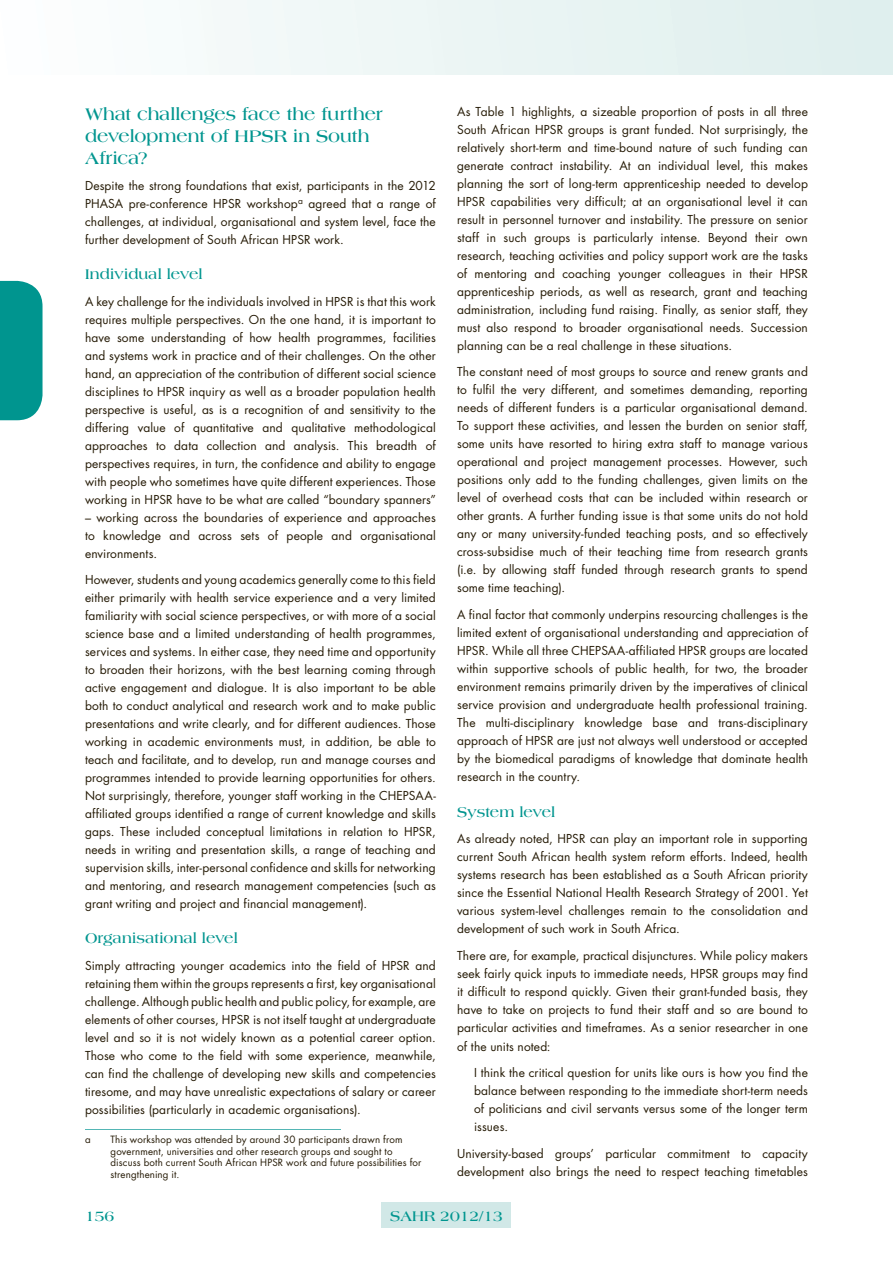
<style>
.page{position:relative;width:893px;height:1263px;background:#fff}
.page>*{position:absolute;margin:0;border:0;box-sizing:border-box;transform-origin:0 0}
.t1{font:700 18px/21.6px "Americana";color:#00958f}
.t2{font:700 15px "Americana";color:#00958f}
.t3{font:12px/18px "Futura";letter-spacing:.01em;color:#251a05;text-align:justify}
.t4{font:9.75px/11.7px "Futura";letter-spacing:.015em;color:#251a05}
</style>
<div class="page">
<div style="left:0;top:0;width:893px;height:74px;background:linear-gradient(to right,#fdfefe,#ddeeec)"></div>
<div style="left:0;top:281px;width:43px;height:139px;background:#00958f"></div>
<div style="left:382px;top:1202px;width:129px;height:26px;background:#d1e8e7"></div>
<hr style="left:85px;top:1128px;width:255px;height:1px;background:#53b6b5">
<h1 class="t1" style="left:85px;top:104px;width:299px">What challenges face the further development of HPSR in South<br>Africa?</h1>
<p class="t3" style="left:85px;top:177px;width:352px">Despite the strong foundations that exist, participants in the 2012<br>PHASA pre-conference HPSR workshop<sup>a</sup> agreed that a range of challenges, at individual, organisational and system level, face the further development of South African HPSR work.</p>
<p class="t2" style="left:85px;top:266px;width:119px">Individual level</p>
<p class="t3" style="left:85px;top:292px;width:352px">A key challenge for the individuals involved in HPSR is that this work requires multiple perspectives. On the one hand, it is important to have some understanding of how health programmes, facilities and systems work in practice and of their challenges. On the other hand, an appreciation of the contribution of different social science disciplines to HPSR inquiry as well as a broader population health perspective is useful, as is a recognition of and sensitivity to the differing value of quantitative and qualitative methodological approaches to data collection and analysis. This breadth of perspectives requires, in turn, the confidence and ability to engage with people who sometimes have quite different experiences. Those working in HPSR have to be what are called “boundary spanners”</p>
<p class="t3" style="left:85px;top:508px;width:352px">– working across the boundaries of experience and approaches to knowledge and across sets of people and organisational environments.</p>
<p class="t3" style="left:85px;top:571px;width:352px">However, students and young academics generally come to this field either primarily with health service experience and a very limited familiarity with social science perspectives, or with more of a social science base and a limited understanding of health programmes, services and systems. In either case, they need time and opportunity to broaden their horizons, with the best learning coming through active engagement and dialogue. It is also important to be able both to conduct analytical and research work and to make public presentations and write clearly, and for different audiences. Those working in academic environments must, in addition, be able to teach and facilitate, and to develop, run and manage courses and programmes intended to provide learning opportunities for others.<br>Not surprisingly, therefore, younger staff working in the CHEPSAA&shy;affiliated groups identified a range of current knowledge and skills gaps. These included conceptual limitations in relation to HPSR, needs in writing and presentation skills, a range of teaching and supervision skills, inter-personal confidence and skills for networking and mentoring, and research management competencies (such as grant writing and project and financial management).</p>
<p class="t2" style="left:85px;top:930px;width:154px">Organisational level</p>
<p class="t3" style="left:85px;top:956px;width:352px">Simply attracting younger academics into the field of HPSR and retaining them within the groups represents a first, key organisational challenge. Although public health and public policy, for example, are elements of other courses, HPSR is not itself taught at undergraduate level and so it is not widely known as a potential career option.<br>Those who come to the field with some experience, meanwhile, can find the challenge of developing new skills and competencies tiresome, and may have unrealistic expectations of salary or career possibilities (particularly in academic organisations).</p>
<p class="t4" style="left:85px;top:1133px;width:7px">a</p>
<p class="t4" style="left:111px;top:1133px;width:312px">This workshop was attended by around 30 participants drawn from government, universities and other research groups and sought to discuss both current South African HPSR work and future possibilities for strengthening it.</p>
<p class="t3" style="left:457px;top:102px;width:352px">As Table 1 highlights, a sizeable proportion of posts in all three South African HPSR groups is grant funded. Not surprisingly, the relatively short-term and time-bound nature of such funding can generate contract instability. At an individual level, this makes planning the sort of long-term apprenticeship needed to develop HPSR capabilities very difficult; at an organisational level it can result in personnel turnover and instability. The pressure on senior staff in such groups is particularly intense. Beyond their own research, teaching activities and policy support work are the tasks of mentoring and coaching younger colleagues in their HPSR apprenticeship periods, as well as research, grant and teaching administration, including fund raising. Finally, as senior staff, they must also respond to broader organisational needs. Succession planning can be a real challenge in these situations.</p>
<p class="t3" style="left:457px;top:363px;width:352px">The constant need of most groups to source and renew grants and to fulfil the very different, and sometimes demanding, reporting needs of different funders is a particular organisational demand.<br>To support these activities, and lessen the burden on senior staff, some units have resorted to hiring extra staff to manage various operational and project management processes. However, such positions only add to the funding challenges, given limits on the level of overhead costs that can be included within research or other grants. A further funding issue is that some units do not hold any or many university-funded teaching posts, and so effectively cross-subsidise much of their teaching time from research grants (i.e. by allowing staff funded through research grants to spend some time teaching).</p>
<p class="t3" style="left:457px;top:605px;width:352px">A final factor that commonly underpins resourcing challenges is the limited extent of organisational understanding and appreciation of HPSR. While all three CHEPSAA-affiliated HPSR groups are located within supportive schools of public health, for two, the broader environment remains primarily driven by the imperatives of clinical service provision and undergraduate health professional training.<br>The multi-disciplinary knowledge base and trans-disciplinary approach of HPSR are just not always well understood or accepted by the biomedical paradigms of knowledge that dominate health research in the country.</p>
<p class="t2" style="left:457px;top:803px;width:100px">System level</p>
<p class="t3" style="left:457px;top:829px;width:352px">As already noted, HPSR can play an important role in supporting current South African health system reform efforts. Indeed, health systems research has been established as a South African priority since the Essential National Health Research Strategy of 2001. Yet various system-level challenges remain to the consolidation and development of such work in South Africa.</p>
<p class="t3" style="left:457px;top:946px;width:352px">There are, for example, practical disjunctures. While policy makers seek fairly quick inputs to immediate needs, HPSR groups may find it difficult to respond quickly. Given their grant-funded basis, they have to take on projects to fund their staff and so are bound to particular activities and timeframes. As a senior researcher in one of the units noted:</p>
<p class="t3" style="left:474px;top:1063px;width:335px">I think the critical question for units like ours is how you find the balance between responding to the immediate short-term needs of politicians and civil servants versus some of the longer term issues.</p>
<p class="t3" style="left:457px;top:1144px;width:352px">University-based groups’ particular commitment to capacity development also brings the need to respect teaching timetables</p>
<p class="t2" style="left:85px;top:1207px;width:31px">156</p>
<p class="t2" style="left:390px;top:1207px;width:114px">SAHR 2012/13</p>
</div>
